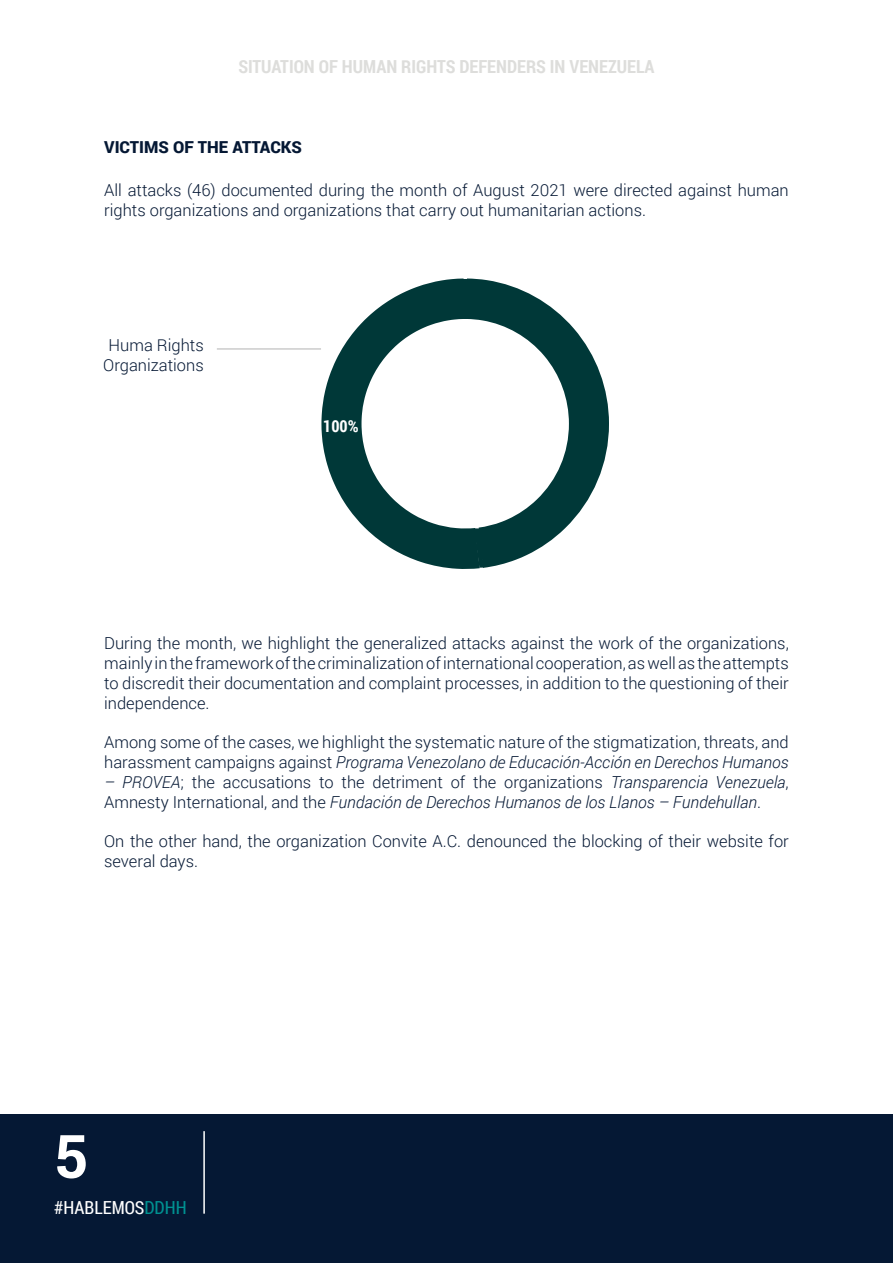
<style>
.page{position:relative;width:893px;height:1263px;background:#fff}
.page>*{position:absolute;margin:0;border:0;box-sizing:border-box;transform-origin:0 0}
.t1{font:700 60px "Roboto";color:#fff}
.t2{font:700 18px "Roboto Condensed";color:#dddddb}
.t3{font:18px "Roboto Condensed";color:#fff}
.t4{font:300 16.5px/19.8px "Roboto";color:#051834}
.t5{font:italic 300 16.5px/19.8px "Roboto";color:#051834}
.t6{font:900 16.5px "Roboto";color:#051834}
.t7{font:700 16.5px "Roboto Condensed";color:#fff}
.s1{font-style:italic}
.s2{font-style:normal}
.s3{color:#009191}
</style>
<div class="page">
<div style="left:0;top:1114px;width:893px;height:149px;background:#051834"></div>
<hr style="left:203px;top:1131px;width:2px;height:83px;background:#fff">
<hr style="left:217px;top:348px;width:104px;height:2px;background:#ccc">
<svg style="left:318px;top:278px;width:146px;height:291px"></svg>
<svg style="left:464px;top:278px;width:145px;height:291px"></svg>
<div style="left:463px;top:279px;width:5px;height:40px;background:#003838"></div>
<p class="t2" style="left:238px;top:54px;width:418px">SITUATION OF HUMAN RIGHTS DEFENDERS IN VENEZUELA</p>
<p class="t6" style="left:104px;top:136px;width:199px">VICTIMS OF THE ATTACKS</p>
<p class="t4" style="left:104px;top:179px;width:686px">All attacks (46) documented during the month of August 2021 were directed against human rights organizations and organizations that carry out humanitarian actions.</p>
<p class="t4" style="left:103px;top:335px;width:102px;text-align:center">Huma Rights<br>Organizations</p>
<p class="t7" style="left:323px;top:415px;width:37px">100%</p>
<p class="t4" style="left:104px;top:633px;width:686px;text-align:justify">During the month, we highlight the generalized attacks against the work of the organizations, mainly in the framework of the criminalization of international cooperation, as well as the attempts to discredit their documentation and complaint processes, in addition to the questioning of their independence.</p>
<p class="t4" style="left:104px;top:732px;width:686px">Among some of the cases, we highlight the systematic nature of the stigmatization, threats, and harassment campaigns against <span class="s1">Programa Venezolano de Educación-Acción en Derechos Humanos</span></p>
<p class="t5" style="left:104px;top:771px;width:686px">– PROVEA<span class="s2">; the accusations to the detriment of the organizations</span> Transparencia Venezuela<span class="s2">,<br>Amnesty International, and the</span> Fundación de Derechos Humanos de los Llanos – Fundehullan<span class="s2">.</span></p>
<p class="t4" style="left:104px;top:831px;width:686px">On the other hand, the organization Convite A.C. denounced the blocking of their website for several days.</p>
<h1 class="t1" style="left:54px;top:1114px;width:36px">5</h1>
<p class="t3" style="left:54px;top:1195px;width:134px">#HABLEMOS<span class="s3">DDHH</span></p>
</div>
